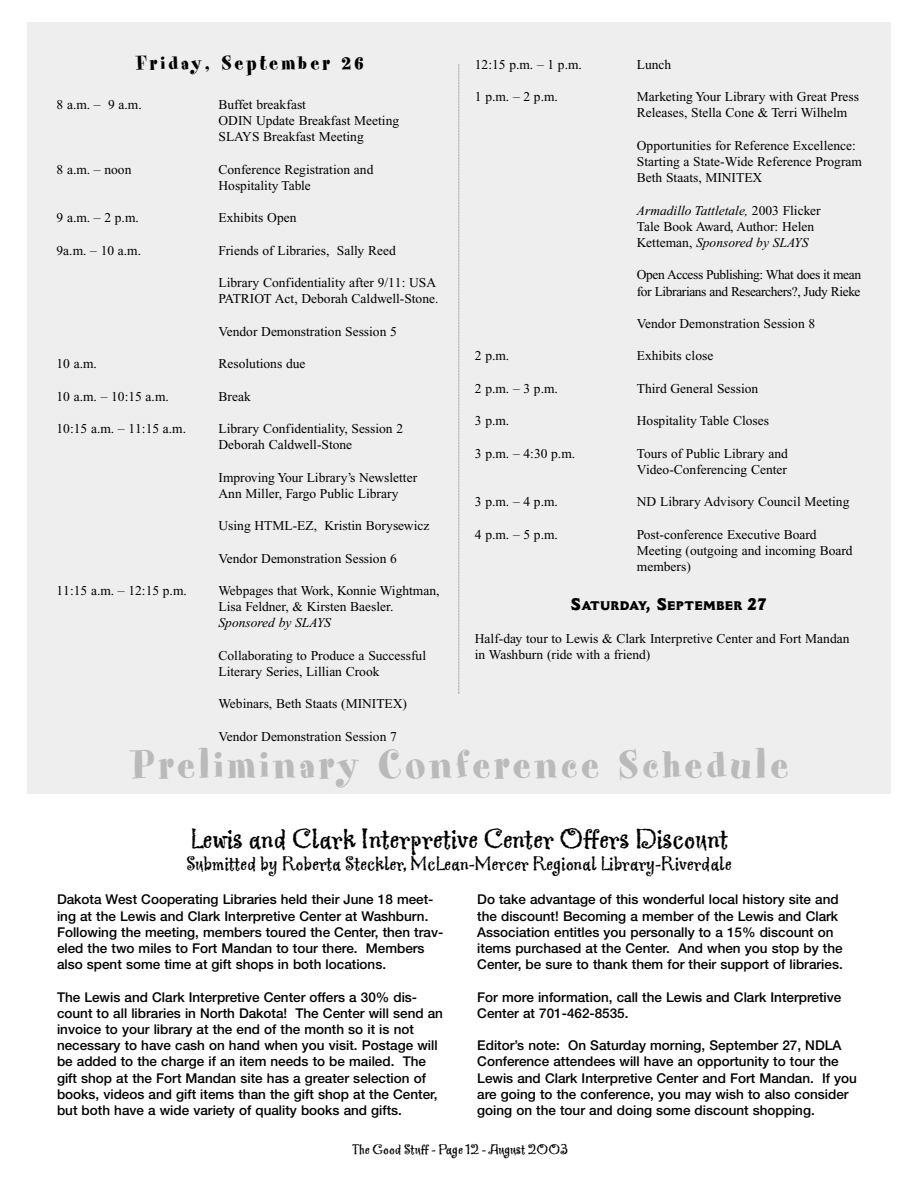
<style>
.page{position:relative;width:918px;height:1188px;background:#fff}
.page>*{position:absolute;margin:0;border:0;box-sizing:border-box;transform-origin:0 0}
.t1{font:45px "Spumoni LP";letter-spacing:.09em;color:#bababa}
.t2{font:30px "Greymantle MVB";color:#000}
.t3{font:22.5px "Spumoni LP";letter-spacing:.135em;color:#000}
.t4{font:21px "Greymantle MVB";color:#000}
.t5{font:15px "Greymantle MVB";color:#000}
.t6{font:13.5px/16.2px "Times";color:#000}
.t7{font:500 13.5px/16.2px "Helvetica Neue";color:#000}
.t8{font:13.5px/16.2px "Times";letter-spacing:-.03em;color:#000}
.t9{font:italic 13.5px "Times";color:#000}
.t10{font:800 12.3px "Cantoria";color:#000}
.s1{font-style:italic}
.s2{font-size:16.5px}
</style>
<div class="page">
<div style="left:27px;top:22px;width:864px;height:772px;background:#eee"></div>
<svg style="left:458px;top:64px;width:1px;height:630px"></svg>
<h3 class="t3" style="left:136px;top:56px;width:229px">Friday, September 26</h3>
<p class="t6" style="left:57px;top:98px;width:87px">8 a.m. – 9 a.m.</p>
<p class="t6" style="left:219px;top:98px;width:182px">Buffet breakfast<br>ODIN Update Breakfast Meeting<br>SLAYS Breakfast Meeting</p>
<p class="t6" style="left:57px;top:162px;width:76px">8 a.m. – noon</p>
<p class="t6" style="left:219px;top:162px;width:156px">Conference Registration and<br>Hospitality Table</p>
<p class="t6" style="left:57px;top:211px;width:84px">9 a.m. – 2 p.m.</p>
<p class="t6" style="left:219px;top:211px;width:79px">Exhibits Open</p>
<p class="t6" style="left:57px;top:243px;width:86px">9a.m. – 10 a.m.</p>
<p class="t6" style="left:219px;top:243px;width:179px">Friends of Libraries, Sally Reed</p>
<p class="t6" style="left:219px;top:276px;width:221px">Library Confidentiality after 9/11: USA<br>PATRIOT Act, Deborah Caldwell-Stone.</p>
<p class="t6" style="left:219px;top:324px;width:180px">Vendor Demonstration Session 5</p>
<p class="t6" style="left:57px;top:357px;width:42px">10 a.m.</p>
<p class="t6" style="left:219px;top:357px;width:88px">Resolutions due</p>
<p class="t6" style="left:57px;top:389px;width:114px">10 a.m. – 10:15 a.m.</p>
<p class="t6" style="left:219px;top:389px;width:34px">Break</p>
<p class="t6" style="left:57px;top:422px;width:131px">10:15 a.m. – 11:15 a.m.</p>
<p class="t6" style="left:219px;top:422px;width:186px">Library Confidentiality, Session 2<br>Deborah Caldwell-Stone</p>
<p class="t6" style="left:219px;top:470px;width:200px">Improving Your Library’s Newsletter<br>Ann Miller, Fargo Public Library</p>
<p class="t6" style="left:219px;top:519px;width:212px">Using HTML-EZ, Kristin Borysewicz</p>
<p class="t6" style="left:219px;top:551px;width:180px">Vendor Demonstration Session 6</p>
<p class="t6" style="left:57px;top:584px;width:132px">11:15 a.m. – 12:15 p.m.</p>
<p class="t6" style="left:219px;top:584px;width:223px">Webpages that Work, Konnie Wightman,<br>Lisa Feldner, &amp; Kirsten Baesler.</p>
<p class="t9" style="left:219px;top:618px;width:114px">Sponsored by SLAYS</p>
<p class="t6" style="left:219px;top:648px;width:209px">Collaborating to Produce a Successful<br>Literary Series, Lillian Crook</p>
<p class="t6" style="left:219px;top:697px;width:190px">Webinars, Beth Staats (MINITEX)</p>
<p class="t6" style="left:219px;top:729px;width:180px">Vendor Demonstration Session 7</p>
<p class="t6" style="left:475px;top:57px;width:109px">12:15 p.m. – 1 p.m.</p>
<p class="t6" style="left:637px;top:57px;width:36px">Lunch</p>
<p class="t6" style="left:475px;top:90px;width:85px">1 p.m. – 2 p.m.</p>
<p class="t6" style="left:637px;top:90px;width:224px">Marketing Your Library with Great Press<br>Releases, Stella Cone &amp; Terri Wilhelm</p>
<p class="t6" style="left:637px;top:138px;width:227px">Opportunities for Reference Excellence:<br>Starting a State-Wide Reference Program<br>Beth Staats, MINITEX</p>
<p class="t6" style="left:637px;top:203px;width:185px"><span class="s1">Armadillo Tattletale,</span> 2003 Flicker<br>Tale Book Award, Author: Helen<br>Ketteman, <span class="s1">Sponsored by SLAYS</span></p>
<p class="t8" style="left:637px;top:268px;width:226px">Open Access Publishing: What does it mean for Librarians and Researchers?, Judy Rieke</p>
<p class="t6" style="left:637px;top:317px;width:180px">Vendor Demonstration Session 8</p>
<p class="t6" style="left:475px;top:349px;width:36px">2 p.m.</p>
<p class="t6" style="left:637px;top:349px;width:78px">Exhibits close</p>
<p class="t6" style="left:475px;top:381px;width:85px">2 p.m. – 3 p.m.</p>
<p class="t6" style="left:637px;top:381px;width:123px">Third General Session</p>
<p class="t6" style="left:475px;top:414px;width:36px">3 p.m.</p>
<p class="t6" style="left:637px;top:414px;width:134px">Hospitality Table Closes</p>
<p class="t6" style="left:475px;top:446px;width:102px">3 p.m. – 4:30 p.m.</p>
<p class="t6" style="left:637px;top:446px;width:152px">Tours of Public Library and<br>Video-Conferencing Center</p>
<p class="t6" style="left:475px;top:495px;width:85px">3 p.m. – 4 p.m.</p>
<p class="t6" style="left:637px;top:495px;width:214px">ND Library Advisory Council Meeting</p>
<p class="t6" style="left:475px;top:527px;width:85px">4 p.m. – 5 p.m.</p>
<p class="t6" style="left:637px;top:527px;width:217px">Post-conference Executive Board<br>Meeting (outgoing and incoming Board members)</p>
<p class="t10" style="left:571px;top:601px;width:198px"><span class="s2">S</span>ATURDAY<span class="s2">, S</span>EPTEMBER <span class="s2">27</span></p>
<p class="t6" style="left:475px;top:632px;width:376px">Half-day tour to Lewis &amp; Clark Interpretive Center and Fort Mandan in Washburn (ride with a friend)</p>
<h1 class="t1" style="left:133px;top:750px;width:657px">Preliminary Conference Schedule</h1>
<h2 class="t2" style="left:190px;top:820px;width:539px">Lewis and Clark Interpretive Center Offers Discount</h2>
<h3 class="t4" style="left:186px;top:850px;width:547px">Submitted by Roberta Steckler, McLean-Mercer Regional Library-Riverdale</h3>
<p class="t7" style="left:57px;top:893px;width:388px">Dakota West Cooperating Libraries held their June 18 meet&shy;ing at the Lewis and Clark Interpretive Center at Washburn.<br>Following the meeting, members toured the Center, then trav&shy;eled the two miles to Fort Mandan to tour there. Members also spent some time at gift shops in both locations.</p>
<p class="t7" style="left:57px;top:990px;width:388px">The Lewis and Clark Interpretive Center offers a 30% dis&shy;count to all libraries in North Dakota! The Center will send an invoice to your library at the end of the month so it is not necessary to have cash on hand when you visit. Postage will be added to the charge if an item needs to be mailed. The gift shop at the Fort Mandan site has a greater selection of books, videos and gift items than the gift shop at the Center, but both have a wide variety of quality books and gifts.</p>
<p class="t7" style="left:477px;top:893px;width:367px">Do take advantage of this wonderful local history site and the discount! Becoming a member of the Lewis and Clark Association entitles you personally to a 15% discount on items purchased at the Center. And when you stop by the Center, be sure to thank them for their support of libraries.</p>
<p class="t7" style="left:477px;top:990px;width:366px">For more information, call the Lewis and Clark Interpretive<br>Center at 701-462-8535.</p>
<p class="t7" style="left:477px;top:1038px;width:381px">Editor’s note: On Saturday morning, September 27, NDLA Conference attendees will have an opportunity to tour the Lewis and Clark Interpretive Center and Fort Mandan. If you are going to the conference, you may wish to also consider going on the tour and doing some discount shopping.</p>
<p class="t5" style="left:352px;top:1140px;width:218px">The Good Stuff - Page 12 - August 2003</p>
</div>
